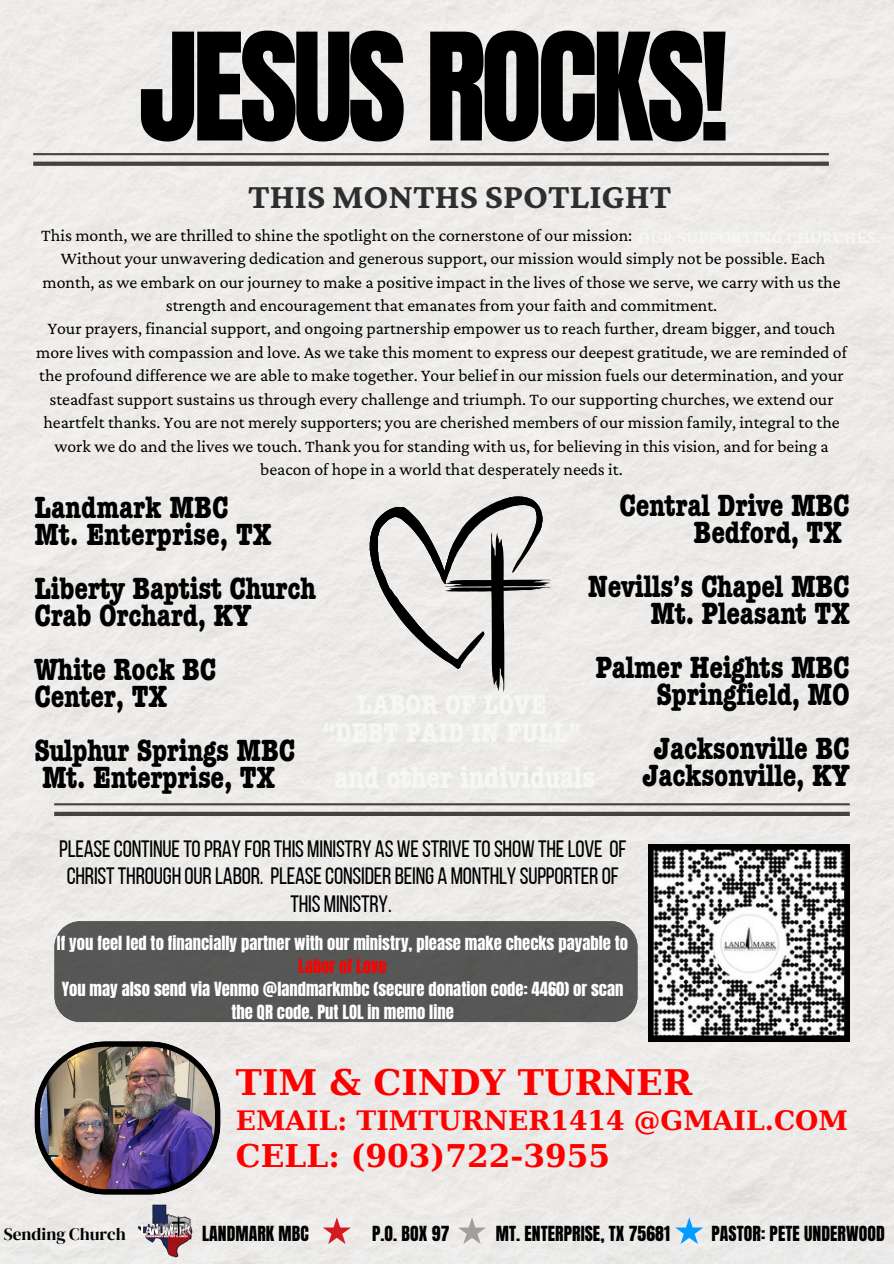
<style>
.page{position:relative;width:894px;height:1264px;background:#fff}
.page>*{position:absolute;margin:0;border:0;box-sizing:border-box;transform-origin:0 0}
.t1{font:126.75px "Anton";letter-spacing:-.04em;color:#000}
.t2{font:700 36.15px "Crimson Pro";color:#2e2e2e}
.t3{font:700 35.1px "DejaVu Serif";color:#f00}
.t4{font:700 31.2px "DejaVu Serif";color:#f00}
.t5{font:700 condensed 30.75px/27px "American Typewriter ITC Pro";letter-spacing:-.01em;color:#000}
.t6{font:700 26.7px "DejaVu Serif";color:#f00}
.t7{font:23.55px/27.8px "Bebas Neue";letter-spacing:-.01em;color:#000;text-align:center}
.t8{font:17.7px/23.4px "Crimson Pro";color:#000;text-align:center}
.t9{font:17.7px "Anton";letter-spacing:.005em;color:#000}
.t10{font:17.25px "DM Serif Display";color:#000}
.t11{font:16.65px/23px "Anton";color:#fff;text-align:center}
.t12{font:16.65px "Anton";color:#f00}
</style>
<div class="page">
<div style="left:0;top:0;width:893px;height:1263px;background:#edebea"></div>
<hr style="left:33px;top:153px;width:795px;height:2px;background:#474242">
<svg style="left:33px;top:162px;width:795px;height:4px;fill:#474242"></svg>
<hr style="left:54px;top:803px;width:795px;height:2px;background:#474242">
<div style="left:54px;top:811px;width:795px;height:5px;background:#474242"></div>
<svg style="left:369px;top:496px;width:182px;height:197px"></svg>
<svg style="left:648px;top:844px;width:201px;height:197px"></svg>
<div style="left:54px;top:921px;width:583px;height:101px;background:#575756"></div>
<img style="left:138px;top:1203px;width:54px;height:54px">
<svg style="left:675px;top:1217px;width:28px;height:27px"></svg>
<svg style="left:457px;top:1217px;width:29px;height:27px"></svg>
<svg style="left:322px;top:1217px;width:29px;height:27px"></svg>
<img style="left:34px;top:1041px;width:186px;height:153px">
<h1 class="t1" style="left:138px;top:-4px;width:591px">JESUS ROCKS!</h1>
<h2 class="t2" style="left:248px;top:176px;width:424px">THIS MONTHS SPOTLIGHT</h2>
<p class="t8" style="left:41px;top:223px;width:592px">This month, we are thrilled to shine the spotlight on the cornerstone of our mission:</p>
<p class="t8" style="left:43px;top:246px;width:799px">Without your unwavering dedication and generous support, our mission would simply not be possible. Each month, as we embark on our journey to make a positive impact in the lives of those we serve, we carry with us the strength and encouragement that emanates from your faith and commitment.</p>
<p class="t8" style="left:36px;top:317px;width:812px">Your prayers, financial support, and ongoing partnership empower us to reach further, dream bigger, and touch more lives with compassion and love. As we take this moment to express our deepest gratitude, we are reminded of the profound difference we are able to make together. Your belief in our mission fuels our determination, and your steadfast support sustains us through every challenge and triumph. To our supporting churches, we extend our heartfelt thanks. You are not merely supporters; you are cherished members of our mission family, integral to the work we do and the lives we touch. Thank you for standing with us, for believing in this vision, and for being a beacon of hope in a world that desperately needs it.</p>
<h4 class="t5" style="left:34px;top:498px;width:239px">Landmark MBC<br>Mt. Enterprise, TX</h4>
<h4 class="t5" style="left:34px;top:579px;width:283px">Liberty Baptist Church<br>Crab Orchard, KY</h4>
<h4 class="t5" style="left:34px;top:660px;width:183px">White Rock BC<br>Center, TX</h4>
<h4 class="t5" style="left:34px;top:741px;width:262px">Sulphur Springs MBC<br>Mt. Enterprise, TX</h4>
<h4 class="t5" style="left:619px;top:496px;width:232px;text-align:right">Central Drive MBC<br>Bedford, TX</h4>
<h4 class="t5" style="left:587px;top:577px;width:263px;text-align:right">Nevills’s Chapel MBC<br>Mt. Pleasant TX</h4>
<h4 class="t5" style="left:595px;top:658px;width:256px;text-align:right">Palmer Heights MBC<br>Springfield, MO</h4>
<h4 class="t5" style="left:642px;top:739px;width:209px;text-align:center">Jacksonville BC<br>Jacksonville, KY</h4>
<p class="t7" style="left:59px;top:836px;width:568px">PLEASECONTINUETOPRAY FORTHIS MINISTRY ASWESTRIVETOSHOWTHELOVE OF<br>CHRISTTHROUGH OURLABOR. PLEASECONSIDERBEING A MONTHLY SUPPORTEROF<br>THIS MINISTRY.</p>
<p class="t11" style="left:57px;top:932px;width:572px">If you feel led to financially partner with our ministry, please make checks payable to</p>
<p class="t12" style="left:298px;top:954px;width:90px">Labor of Love</p>
<p class="t11" style="left:62px;top:977px;width:563px">You may also send via Venmo @landmarkmbc (secure donation code: 4460) or scan the QR code. Put LOL in memo line</p>
<p class="t3" style="left:236px;top:1062px;width:458px">TIM &amp; CINDY TURNER</p>
<h6 class="t6" style="left:236px;top:1104px;width:613px">EMAIL: TIMTURNER1414 @GMAIL.COM</h6>
<p class="t4" style="left:236px;top:1137px;width:376px">CELL: (903)722-3955</p>
<h5 class="t10" style="left:4px;top:1221px;width:123px">Sending Church</h5>
<p class="t9" style="left:202px;top:1220px;width:108px">LANDMARK MBC</p>
<p class="t9" style="left:372px;top:1220px;width:79px">P.O. BOX 97</p>
<p class="t9" style="left:495px;top:1220px;width:175px">MT. ENTERPRISE, TX 75681</p>
<p class="t9" style="left:711px;top:1220px;width:175px">PASTOR: PETE UNDERWOOD</p>
</div>
